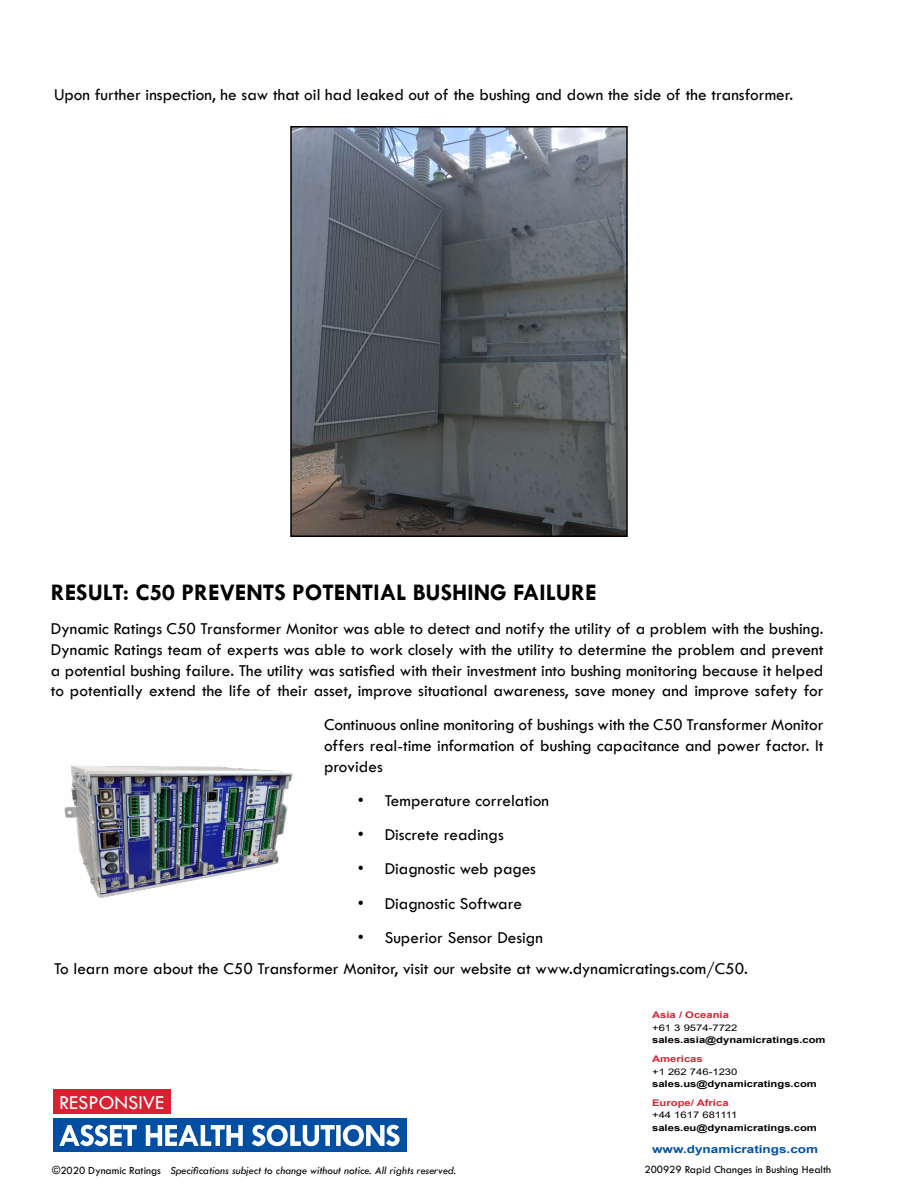
<style>
.page{position:relative;width:918px;height:1188px;background:#fff}
.page>*{position:absolute;margin:0;border:0;box-sizing:border-box;transform-origin:0 0}
.t1{font:700 24px "Tw Cen";color:#000}
.t2{font:20.4px "Tw Cen";color:#fff}
.t3{font:17.25px/20.7px "Tw Cen";color:#000;text-align:justify}
.t4{font:italic 11.25px "Tw Cen";color:#000}
.t5{font:11.25px "Tw Cen";color:#000}
.t6{font:700 10.95px "Arial";color:#004fa3;scale:1.23 1}
.t7{font:700 9.15px "Arial";color:#000;scale:1.23 1}
.t8{font:9.15px "Arial";color:#000;scale:1.23 1}
.t9{font:700 9.15px "Arial";color:#d82231;scale:1.23 1}
.s1{font-style:normal}
</style>
<div class="page">
<div style="left:53px;top:1119px;width:353px;height:33px;background:#004fa3"></div>
<svg style="left:59px;top:1125px;width:341px;height:21px"></svg>
<div style="left:53px;top:1089px;width:118px;height:25px;background:#d82231"></div>
<img style="left:293px;top:129px;width:332px;height:405px">
<div style="left:290px;top:126px;width:338px;height:411px;border:2px solid #000"></div>
<img style="left:64px;top:765px;width:229px;height:133px">
<p class="t3" style="left:54px;top:85px;width:741px">Upon further inspection, he saw that oil had leaked out of the bushing and down the side of the transformer.</p>
<h1 class="t1" style="left:51px;top:578px;width:547px">RESULT: C50 PREVENTS POTENTIAL BUSHING FAILURE</h1>
<p class="t3" style="left:51px;top:618px;width:774px">Dynamic Ratings C50 Transformer Monitor was able to detect and notify the utility of a problem with the bushing.<br>Dynamic Ratings team of experts was able to work closely with the utility to determine the problem and prevent a potential bushing failure. The utility was satisfied with their investment into bushing monitoring because it helped to potentially extend the life of their asset, improve situational awareness, save money and improve safety for</p>
<p class="t3" style="left:324px;top:715px;width:501px">Continuous online monitoring of bushings with the C50 Transformer Monitor offers real-time information of bushing capacitance and power factor. It provides</p>
<p class="t3" style="left:358px;top:790px;width:193px">• Temperature correlation</p>
<p class="t3" style="left:358px;top:824px;width:148px">• Discrete readings</p>
<p class="t3" style="left:358px;top:859px;width:180px">• Diagnostic web pages</p>
<p class="t3" style="left:358px;top:893px;width:166px">• Diagnostic Software</p>
<p class="t3" style="left:54px;top:922px;width:696px;line-height:31.3px;text-indent:304px">• Superior Sensor Design<br>To learn more about the C50 Transformer Monitor, visit our website at www.dynamicratings.com/C50.</p>
<p class="t2" style="left:59px;top:1090px;width:107px">RESPONSIVE</p>
<p class="t9" style="left:652px;top:1009px;width:64px">Asia / Oceania</p>
<p class="t8" style="left:652px;top:1021px;width:71px">+61 3 9574-7722</p>
<p class="t7" style="left:652px;top:1033px;width:143px">sales.asia@dynamicratings.com</p>
<p class="t9" style="left:652px;top:1053px;width:43px">Americas</p>
<p class="t8" style="left:652px;top:1065px;width:71px">+1 262 746-1230</p>
<p class="t7" style="left:652px;top:1077px;width:135px">sales.us@dynamicratings.com</p>
<p class="t9" style="left:652px;top:1096px;width:64px">Europe/ Africa</p>
<p class="t8" style="left:652px;top:1109px;width:71px">+44 1617 681111</p>
<p class="t7" style="left:652px;top:1121px;width:135px">sales.eu@dynamicratings.com</p>
<p class="t6" style="left:652px;top:1142px;width:136px">www.dynamicratings.com</p>
<p class="t4" style="left:52px;top:1164px;width:406px"><span class="s1">©2020 Dynamic Ratings</span> Specifications subject to change without notice. All rights reserved.</p>
<p class="t5" style="left:644px;top:1163px;width:188px">200929 Rapid Changes in Bushing Health</p>
</div>
